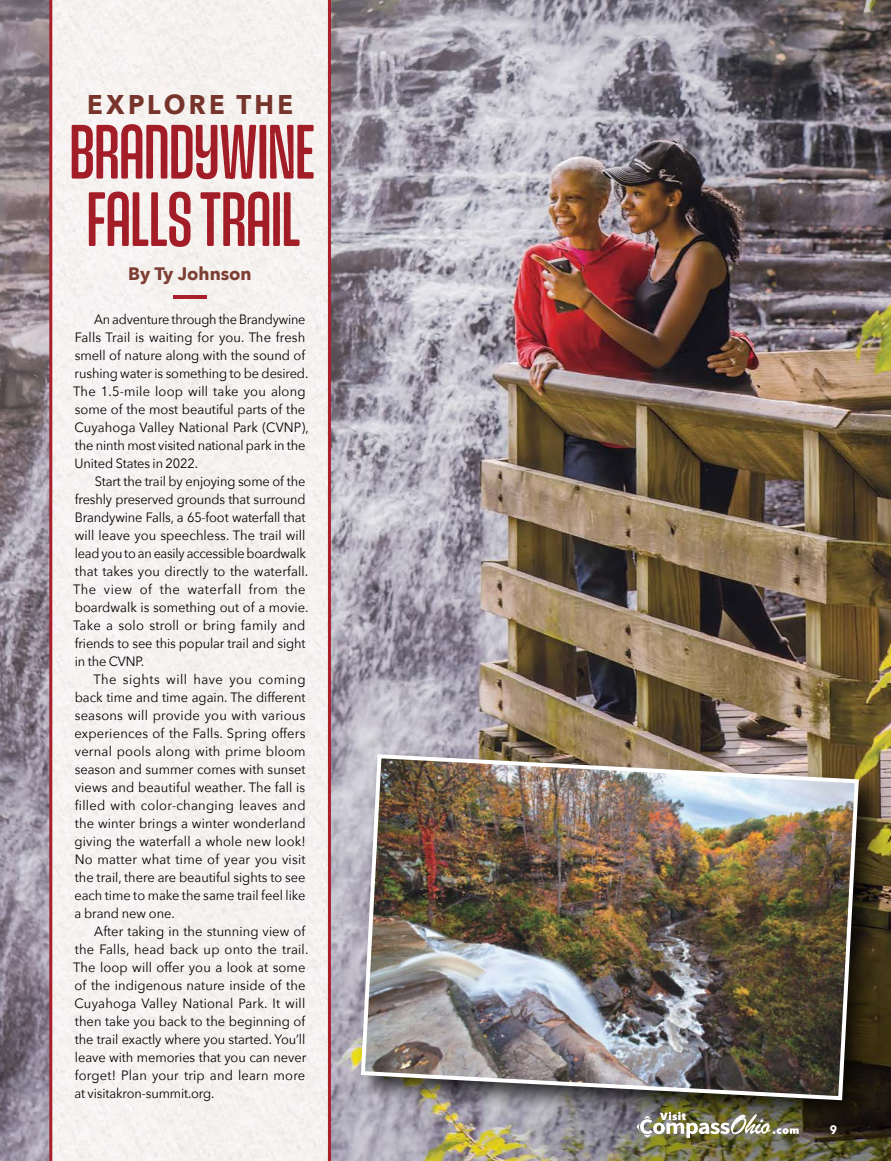
<style>
.page{position:relative;width:891px;height:1161px;background:#fff}
.page>*{position:absolute;margin:0;border:0;box-sizing:border-box;transform-origin:0 0}
.t1{font:100 extra-condensed 76.8px/67.3px "Snug Variable";letter-spacing:-.01em;color:#a91f2a;scale:.95 1}
.t2{font:700 27px "Avenir Next";letter-spacing:.125em;color:#76342b;scale:.95 1}
.t3{font:700 18px "Avenir Next";color:#7d3e33}
.t4{font:13.5px/18px "Avenir Next";color:#000;text-align:justify;scale:.96 1}
.t5{font:13.5px/18px "Avenir Next";color:#000;scale:.95 1}
.t6{font:13.5px/18px "Avenir Next";color:#000;scale:.94 1}
.t7{font:700 12px "Avenir Next";color:#fff;scale:.95 1}
</style>
<div class="page">
<img style="left:0;top:0;width:891px;height:1161px">
<div style="left:49px;top:0;width:282px;height:1161px;background:#f6f2ef"></div>
<div style="left:355px;top:748px;width:531px;height:380px;background:#000;opacity:.75"></div>
<img style="left:359px;top:752px;width:502px;height:350px">
<hr style="left:173px;top:295px;width:34px;height:3px;background:#a91f2a">
<img style="left:637px;top:1112px;width:162px;height:26px">
<h2 class="t2" style="left:87px;top:81px;width:218px">EXPLORE THE</h2>
<h1 class="t1" style="left:69px;top:120px;width:260px">BRANDYWINE<br>FALLS TRAIL</h1>
<h3 class="t3" style="left:128px;top:258px;width:125px">By Ty Johnson</h3>
<p class="t6" style="left:73px;top:310px;width:252px;text-indent:21px">An adventure through the Brandywine Falls Trail is waiting for you. The fresh smell of nature along with the sound of rushing water is something to be desired.<br>The 1.5-mile loop will take you along some of the most beautiful parts of the Cuyahoga Valley National Park (CVNP), the ninth most visited national park in the United States in 2022.</p>
<p class="t5" style="left:73px;top:472px;width:249px;text-indent:21px">Start the trail by enjoying some of the freshly preserved grounds that surround Brandywine Falls, a 65-foot waterfall that will leave you speechless. The trail will lead you to an easily accessible boardwalk that takes you directly to the waterfall.<br>The view of the waterfall from the boardwalk is something out of a movie.<br>Take a solo stroll or bring family and friends to see this popular trail and sight in the CVNP.</p>
<p class="t4" style="left:74px;top:670px;width:242px;text-indent:19px">The sights will have you coming back time and time again. The different seasons will provide you with various experiences of the Falls. Spring offers vernal pools along with prime bloom season and summer comes with sunset views and beautiful weather. The fall is filled with color-changing leaves and the winter brings a winter wonderland giving the waterfall a whole new look!<br>No matter what time of year you visit the trail, there are beautiful sights to see each time to make the same trail feel like a brand new one.</p>
<p class="t4" style="left:73px;top:922px;width:246px;text-align:left;text-indent:21px">After taking in the stunning view of the Falls, head back up onto the trail.<br>The loop will offer you a look at some of the indigenous nature inside of the Cuyahoga Valley National Park. It will then take you back to the beginning of the trail exactly where you started. You’ll leave with memories that you can never forget! Plan your trip and learn more at visitakron-summit.org.</p>
<p class="t7" style="left:830px;top:1119px;width:9px">9</p>
</div>
